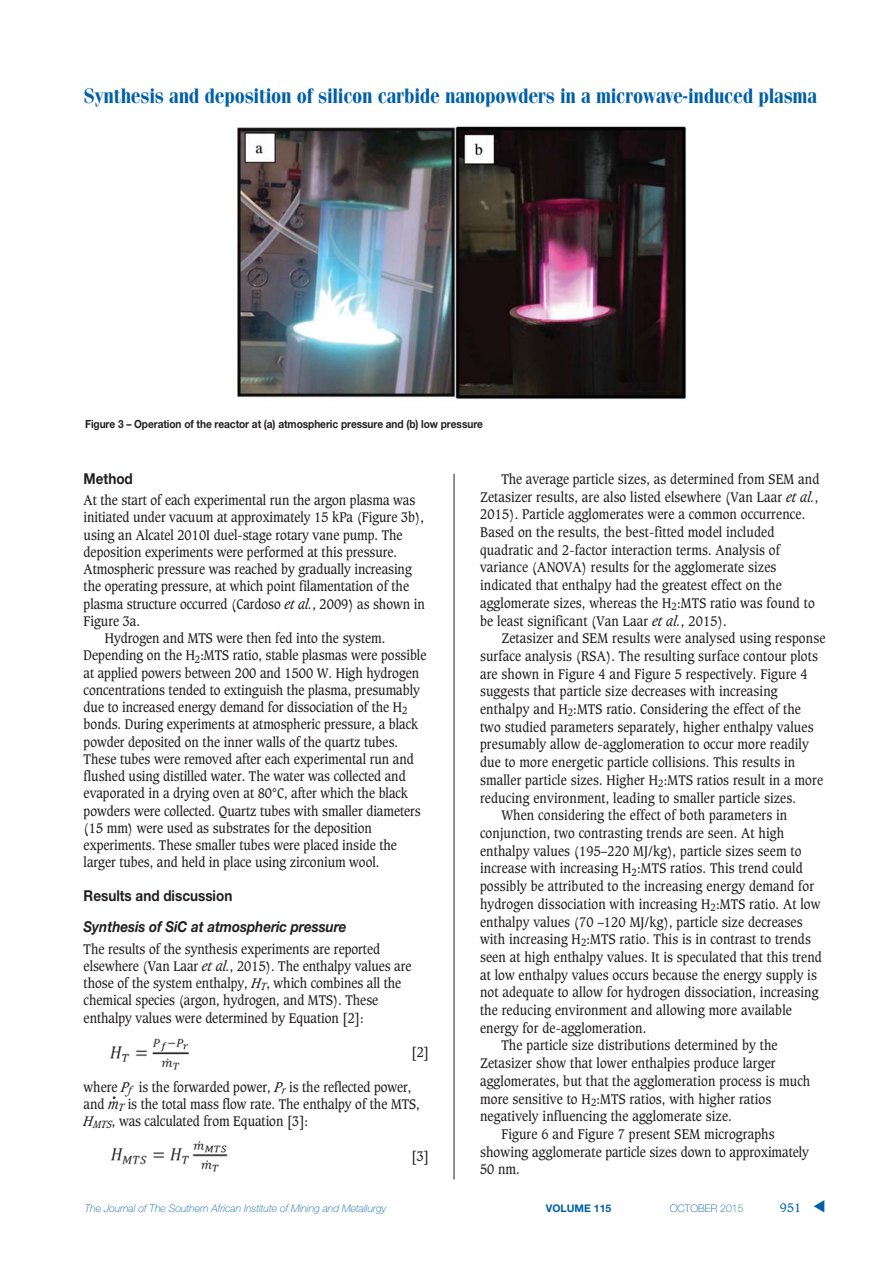
<style>
.page{position:relative;width:893px;height:1263px;background:#fff}
.page>*{position:absolute;margin:0;border:0;box-sizing:border-box;transform-origin:0 0}
.t1{font:21px "Cg Fenice Bd";letter-spacing:-.01em;color:#0060a9;scale:.9 1}
.t2{font:italic 700 15px "Helvetica Neue";letter-spacing:-.005em;color:#231f20;scale:.9 1}
.t3{font:700 15px "Helvetica Neue";color:#231f20;scale:.9 1}
.t4{font:13.5px/17.7px "Caxton";letter-spacing:.01em;color:#231f20;scale:.9 1}
.t5{font:12px "Caxton";color:#0060a9}
.t6{font:12px "Helvetica";color:#231f20}
.t7{font:700 11.25px "Helvetica Neue";letter-spacing:-.005em;color:#231f20;scale:.9 1}
.t8{font:italic 100 10.5px "Helvetica Neue";color:#0060a9}
.t9{font:100 10.5px "Helvetica Neue";color:#0060a9}
.t10{font:700 10.5px "Helvetica Neue";color:#0060a9}
.s1{font-style:italic}
</style>
<div class="page">
<img style="left:111px;top:1141px;width:117px;height:31px">
<img style="left:110px;top:1038px;width:80px;height:32px">
<hr style="left:454px;top:474px;width:1px;height:705px;background:#231f20">
<img style="left:237px;top:126px;width:451px;height:273px">
<h1 class="t1" style="left:84px;top:87px;width:816px">Synthesis and deposition of silicon carbide nanopowders in a microwave-induced plasma</h1>
<p class="t7" style="left:85px;top:420px;width:444px">Figure 3 – Operation of the reactor at (a) atmospheric pressure and (b) low pressure</p>
<p class="t3" style="left:84px;top:473px;width:56px">Method</p>
<p class="t4" style="left:84px;top:492px;width:370px">At the start of each experimental run the argon plasma was</p>
<p class="t4" style="left:84px;top:510px;width:380px">initiated under vacuum at approximately 15 kPa (Figure 3b),</p>
<p class="t4" style="left:84px;top:527px;width:356px">using an Alcatel 2010I duel-stage rotary vane pump. The</p>
<p class="t4" style="left:84px;top:544px;width:350px">deposition experiments were performed at this pressure.</p>
<p class="t4" style="left:84px;top:561px;width:366px">Atmospheric pressure was reached by gradually increasing</p>
<p class="t4" style="left:84px;top:579px;width:363px">the operating pressure, at which point filamentation of the</p>
<p class="t4" style="left:84px;top:596px;width:381px">plasma structure occurred (Cardoso <span class="s1">et al.</span>, 2009) as shown in</p>
<p class="t4" style="left:84px;top:613px;width:64px">Figure 3a.</p>
<p class="t4" style="left:105px;top:630px;width:313px">Hydrogen and MTS were then fed into the system.</p>
<p class="t4" style="left:84px;top:648px;width:382px">Depending on the H<sub>2</sub>:MTS ratio, stable plasmas were possible</p>
<p class="t4" style="left:84px;top:665px;width:374px">at applied powers between 200 and 1500 W. High hydrogen</p>
<p class="t4" style="left:84px;top:682px;width:375px">concentrations tended to extinguish the plasma, presumably</p>
<p class="t4" style="left:84px;top:699px;width:361px">due to increased energy demand for dissociation of the H<sub>2</sub></p>
<p class="t4" style="left:84px;top:717px;width:373px">bonds. During experiments at atmospheric pressure, a black</p>
<p class="t4" style="left:84px;top:734px;width:351px">powder deposited on the inner walls of the quartz tubes.</p>
<p class="t4" style="left:84px;top:751px;width:368px">These tubes were removed after each experimental run and</p>
<p class="t4" style="left:84px;top:768px;width:359px">flushed using distilled water. The water was collected and</p>
<p class="t4" style="left:84px;top:786px;width:362px">evaporated in a drying oven at 80°C, after which the black</p>
<p class="t4" style="left:84px;top:803px;width:376px">powders were collected. Quartz tubes with smaller diameters</p>
<p class="t4" style="left:84px;top:820px;width:322px">(15 mm) were used as substrates for the deposition</p>
<p class="t4" style="left:84px;top:837px;width:350px">experiments. These smaller tubes were placed inside the</p>
<p class="t4" style="left:84px;top:855px;width:330px">larger tubes, and held in place using zirconium wool.</p>
<p class="t3" style="left:84px;top:891px;width:167px">Results and discussion</p>
<p class="t2" style="left:84px;top:921px;width:294px">Synthesis of SiC at atmospheric pressure</p>
<p class="t4" style="left:84px;top:941px;width:366px;line-height:17.2px">The results of the synthesis experiments are reported elsewhere (Van Laar <span class="s1">et al.</span>, 2015). The enthalpy values are those of the system enthalpy, <span class="s1">H</span><sub>T</sub>, which combines all the chemical species (argon, hydrogen, and MTS). These enthalpy values were determined by Equation [2]:</p>
<p class="t4" style="left:411px;top:1044px;width:21px">[2]</p>
<p class="t4" style="left:84px;top:1079px;width:375px;line-height:17.2px">where <span class="s1">P</span><sub>f</sub> is the forwarded power, <span class="s1">P</span><sub>r</sub> is the reflected power, and <span class="s1">m</span><sub>T</sub> is the total mass flow rate. The enthalpy of the MTS,<br><span class="s1">H</span><sub>MTS</sub>, was calculated from Equation [3]:</p>
<p class="t4" style="left:411px;top:1148px;width:21px">[3]</p>
<p class="t6" style="left:112px;top:1093px;width:6px">•</p>
<p class="t4" style="left:480px;top:471px;width:378px;text-indent:21px">The average particle sizes, as determined from SEM and Zetasizer results, are also listed elsewhere (Van Laar <span class="s1">et al.</span>, 2015). Particle agglomerates were a common occurrence.<br>Based on the results, the best-fitted model included quadratic and 2-factor interaction terms. Analysis of variance (ANOVA) results for the agglomerate sizes indicated that enthalpy had the greatest effect on the agglomerate sizes, whereas the H<sub>2</sub>:MTS ratio was found to be least significant (Van Laar <span class="s1">et al.</span>, 2015).</p>
<p class="t4" style="left:501px;top:630px;width:362px">Zetasizer and SEM results were analysed using response</p>
<p class="t4" style="left:480px;top:648px;width:377px">surface analysis (RSA). The resulting surface contour plots</p>
<p class="t4" style="left:480px;top:666px;width:366px">are shown in Figure 4 and Figure 5 respectively. Figure 4</p>
<p class="t4" style="left:480px;top:684px;width:332px">suggests that particle size decreases with increasing</p>
<p class="t4" style="left:480px;top:701px;width:358px">enthalpy and H<sub>2</sub>:MTS ratio. Considering the effect of the</p>
<p class="t4" style="left:480px;top:719px;width:372px">two studied parameters separately, higher enthalpy values</p>
<p class="t4" style="left:480px;top:737px;width:367px">presumably allow de-agglomeration to occur more readily</p>
<p class="t4" style="left:480px;top:754px;width:352px">due to more energetic particle collisions. This results in</p>
<p class="t4" style="left:480px;top:772px;width:383px">smaller particle sizes. Higher H<sub>2</sub>:MTS ratios result in a more</p>
<p class="t4" style="left:480px;top:790px;width:353px">reducing environment, leading to smaller particle sizes.</p>
<p class="t4" style="left:501px;top:807px;width:319px">When considering the effect of both parameters in</p>
<p class="t4" style="left:480px;top:825px;width:339px">conjunction, two contrasting trends are seen. At high</p>
<p class="t4" style="left:480px;top:843px;width:359px">enthalpy values (195–220 MJ/kg), particle sizes seem to</p>
<p class="t4" style="left:480px;top:861px;width:360px">increase with increasing H<sub>2</sub>:MTS ratios. This trend could</p>
<p class="t4" style="left:480px;top:878px;width:373px">possibly be attributed to the increasing energy demand for</p>
<p class="t4" style="left:480px;top:896px;width:380px">hydrogen dissociation with increasing H<sub>2</sub>:MTS ratio. At low</p>
<p class="t4" style="left:480px;top:914px;width:360px">enthalpy values (70 –120 MJ/kg), particle size decreases</p>
<p class="t4" style="left:480px;top:931px;width:369px">with increasing H<sub>2</sub>:MTS ratio. This is in contrast to trends</p>
<p class="t4" style="left:480px;top:949px;width:381px">seen at high enthalpy values. It is speculated that this trend</p>
<p class="t4" style="left:480px;top:967px;width:376px">at low enthalpy values occurs because the energy supply is</p>
<p class="t4" style="left:480px;top:984px;width:378px">not adequate to allow for hydrogen dissociation, increasing</p>
<p class="t4" style="left:480px;top:1002px;width:348px">the reducing environment and allowing more available</p>
<p class="t4" style="left:480px;top:1020px;width:186px">energy for de-agglomeration.</p>
<p class="t4" style="left:501px;top:1038px;width:308px">The particle size distributions determined by the</p>
<p class="t4" style="left:480px;top:1055px;width:330px">Zetasizer show that lower enthalpies produce larger</p>
<p class="t4" style="left:480px;top:1073px;width:368px">agglomerates, but that the agglomeration process is much</p>
<p class="t4" style="left:480px;top:1091px;width:325px">more sensitive to H<sub>2</sub>:MTS ratios, with higher ratios</p>
<p class="t4" style="left:480px;top:1108px;width:281px">negatively influencing the agglomerate size.</p>
<p class="t4" style="left:501px;top:1126px;width:305px">Figure 6 and Figure 7 present SEM micrographs</p>
<p class="t4" style="left:480px;top:1144px;width:367px">showing agglomerate particle sizes down to approximately</p>
<p class="t4" style="left:480px;top:1161px;width:45px">50 nm.</p>
<p class="t8" style="left:85px;top:1204px;width:303px">The Journal of The Southern African Institute of Mining and Metallurgy</p>
<p class="t10" style="left:546px;top:1204px;width:67px">VOLUME 115</p>
<p class="t9" style="left:670px;top:1202px;width:75px">OCTOBER 2015</p>
<p class="t5" style="left:780px;top:1202px;width:23px">951</p>
</div>
